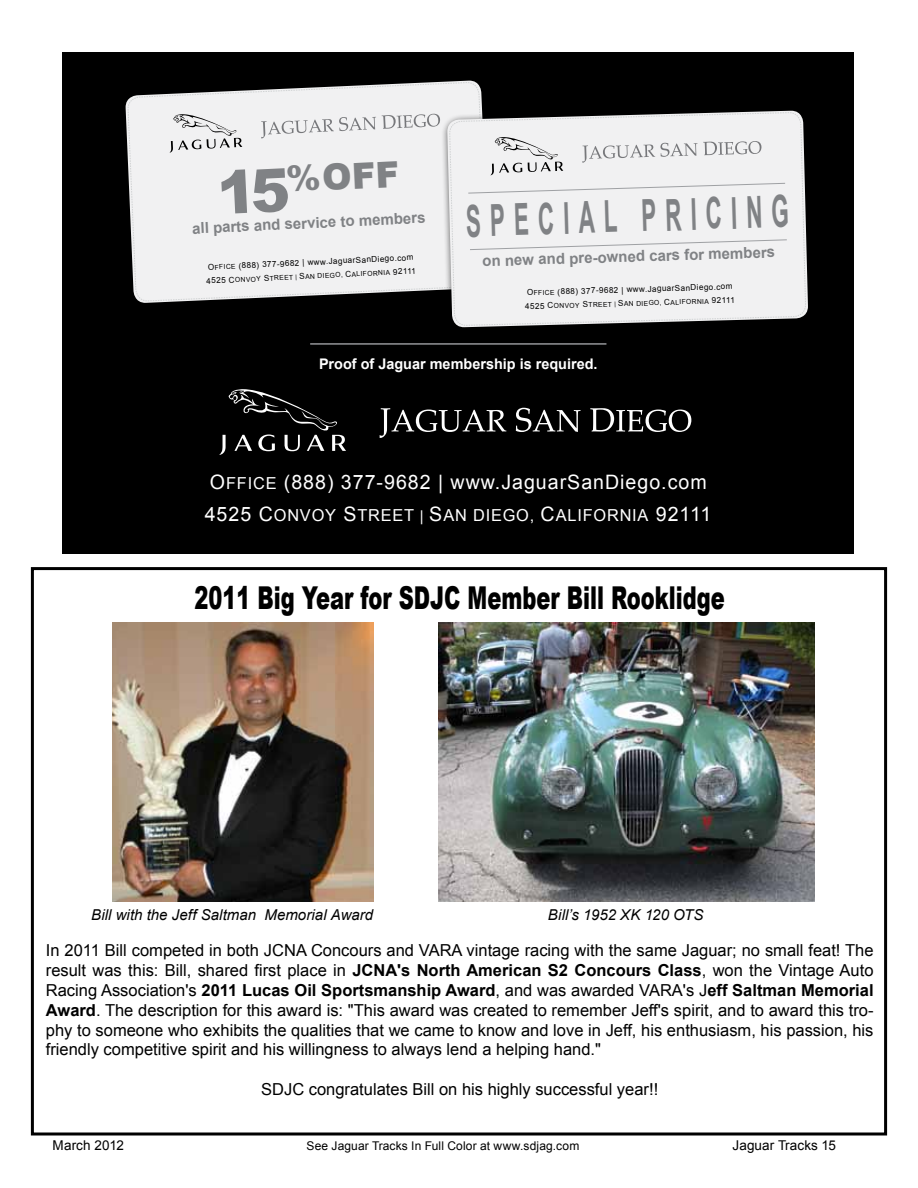
<style>
.page{position:relative;width:918px;height:1188px;background:#fff}
.page>*{position:absolute;margin:0;border:0;box-sizing:border-box;transform-origin:0 0}
.t1{font:700 44.1px "Arial";color:#808285;scale:.51 1}
.t2{font:900 31.5px "Arial";color:#000;scale:.67 1}
.t3{font:19.8px "Arial";letter-spacing:.05em;color:#fff}
.t4{font:16.5px/19.8px "Arial";color:#000;text-align:justify}
.t5{font:16.5px "Arial";letter-spacing:.05em;color:#fff}
.t6{font:700 15.15px "Arial";color:#808285}
.t7{font:italic 15px "Arial";letter-spacing:.005em;color:#000}
.t8{font:700 14.7px "Arial";color:#fff}
.t9{font:13.5px "Arial";letter-spacing:.005em;color:#000}
.t10{font:12px "Arial";letter-spacing:.01em;color:#000}
.t11{font:8.25px "Arial";color:#000}
.t12{font:6.9px "Arial";color:#000}
.s1{font-size:6.9px}
.s2{font-size:8.25px}
.s3{font-size:6.15px}
.s4{font-size:16.5px}
.s5{font-size:19.8px}
.s6{font-size:14.85px}
.s7{font-weight:700}
</style>
<div class="page">
<div style="left:62px;top:52px;width:792px;height:501px;background:#000"></div>
<hr style="left:310px;top:343px;width:296px;height:2px;background:#9fa1a4">
<svg style="left:219px;top:389px;width:127px;height:66px"></svg>
<svg style="left:380px;top:408px;width:126px;height:30px"></svg>
<svg style="left:516px;top:408px;width:65px;height:24px"></svg>
<svg style="left:590px;top:408px;width:101px;height:24px"></svg>
<div style="left:31px;top:567px;width:856px;height:569px;border:3px solid #000"></div>
<img style="left:112px;top:623px;width:262px;height:278px">
<img style="left:438px;top:623px;width:377px;height:278px">
<svg style="left:128px;top:82px;width:678px;height:244px;background:#cacacb"></svg>
<p class="t6" style="left:192px;top:219px;width:235px;rotate:-3deg">all parts and service to members</p>
<p class="t11" style="left:208px;top:262px;width:207px;rotate:-3deg">O<span class="s1">FFICE</span> (888) 377-9682 | www.JaguarSanDiego.com</p>
<p class="t12" style="left:206px;top:277px;width:211px;rotate:-3deg"><span class="s2">4525 C</span>ONVOY <span class="s2">S</span>TREET <span class="s3">|</span> <span class="s2">S</span>AN DIEGO, <span class="s2">C</span>ALIFORNIA <span class="s2">92111</span></p>
<h1 class="t1" style="left:465px;top:193px;width:635px;rotate:-2deg">SPECIAL PRICING</h1>
<p class="t6" style="left:482px;top:251px;width:294px;rotate:-2deg">on new and pre-owned cars for members</p>
<p class="t11" style="left:527px;top:288px;width:207px;rotate:-2deg">O<span class="s1">FFICE</span> (888) 377-9682 | www.JaguarSanDiego.com</p>
<p class="t12" style="left:525px;top:303px;width:211px;rotate:-2deg"><span class="s2">4525 C</span>ONVOY <span class="s2">S</span>TREET <span class="s3">|</span> <span class="s2">S</span>AN DIEGO, <span class="s2">C</span>ALIFORNIA <span class="s2">92111</span></p>
<p class="t8" style="left:319px;top:354px;width:280px">Proof of Jaguar membership is required.</p>
<p class="t3" style="left:210px;top:469px;width:498px">O<span class="s4">FFICE</span> (888) 377-9682 | www.JaguarSanDiego.com</p>
<p class="t5" style="left:205px;top:505px;width:508px"><span class="s5">4525 C</span>ONVOY <span class="s5">S</span>TREET <span class="s6">|</span> <span class="s5">S</span>AN DIEGO, <span class="s5">C</span>ALIFORNIA <span class="s5">92111</span></p>
<h2 class="t2" style="left:195px;top:575px;width:793px">2011 Big Year for SDJC Member Bill Rooklidge</h2>
<p class="t7" style="left:91px;top:905px;width:284px">Bill with the Jeff Saltman Memorial Award</p>
<p class="t7" style="left:548px;top:905px;width:157px">Bill’s 1952 XK 120 OTS</p>
<p class="t4" style="left:46px;top:941px;width:829px">In 2011 Bill competed in both JCNA Concours and VARA vintage racing with the same Jaguar; no small feat! The result was this: Bill, shared first place in <span class="s7">JCNA's North American S2 Concours Class</span>, won the Vintage Auto Racing Association's <span class="s7">2011 Lucas Oil Sportsmanship Award</span>, and was awarded VARA's J<span class="s7">eff Saltman Memorial Award</span>. The description for this award is: "This award was created to remember Jeff's spirit, and to award this tro&shy;phy to someone who exhibits the qualities that we came to know and love in Jeff, his enthusiasm, his passion, his friendly competitive spirit and his willingness to always lend a helping hand."</p>
<p class="t4" style="left:261px;top:1080px;width:399px">SDJC congratulates Bill on his highly successful year!!</p>
<p class="t9" style="left:53px;top:1137px;width:73px">March 2012</p>
<p class="t10" style="left:307px;top:1138px;width:274px">See Jaguar Tracks In Full Color at www.sdjag.com</p>
<p class="t9" style="left:733px;top:1137px;width:105px">Jaguar Tracks 15</p>
</div>
